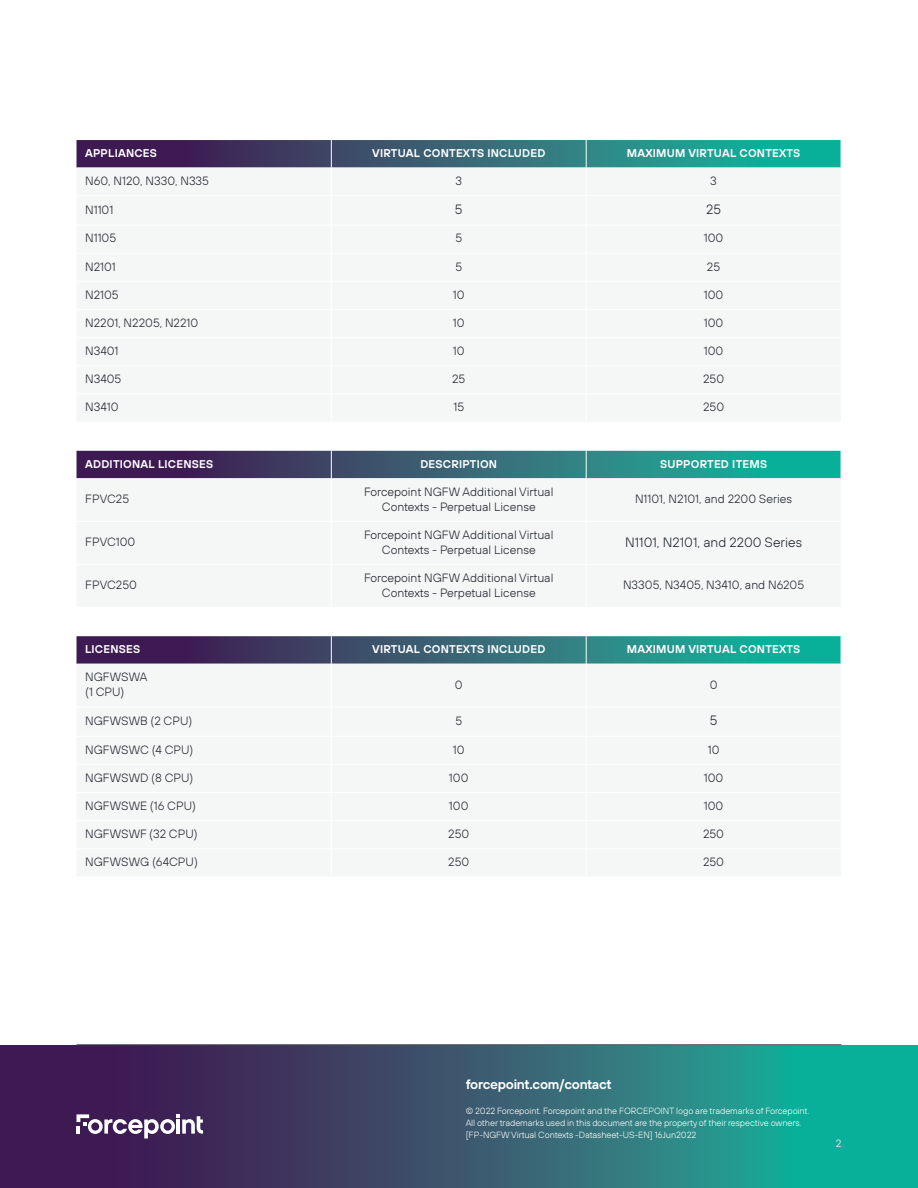
<style>
.page{position:relative;width:918px;height:1188px;background:#fff}
.page>*{position:absolute;margin:0;border:0;box-sizing:border-box;transform-origin:0 0}
.t1{font:300 13.5px "FP Sans";color:#1d252c}
.t2{font:600 13.5px "FP Sans";letter-spacing:-.02em;color:#fff}
.t3{font:300 12px/15px "FP Sans";color:#1d252c;text-align:center}
.t4{font:600 11.25px "FP Sans";letter-spacing:.02em;color:#fff}
.t5{font:300 10.5px "FP Sans";color:#fff}
.t6{font:300 9px/12px "FP Sans";letter-spacing:-.01em;color:#fff}
</style>
<div class="page">
<svg style="left:0;top:1046px;width:918px;height:142px;background:#305f72"></svg>
<svg style="left:76px;top:1114px;width:127px;height:25px"></svg>
<hr style="left:76px;top:1044px;width:766px;height:1px;background:#53575a">
<svg style="left:76px;top:140px;width:765px;height:28px;background:#376a7a"></svg>
<svg style="left:76px;top:636px;width:765px;height:28px;background:#376a7a"></svg>
<svg style="left:76px;top:478px;width:765px;height:1px"></svg>
<hr style="left:331px;top:478px;width:1px;height:43px;background:#fff">
<hr style="left:586px;top:478px;width:1px;height:43px;background:#fff">
<svg style="left:76px;top:451px;width:765px;height:27px;background:#326677"></svg>
<p class="t4" style="left:85px;top:145px;width:73px">APPLIANCES</p>
<p class="t4" style="left:372px;top:145px;width:175px">VIRTUAL CONTEXTS INCLUDED</p>
<p class="t4" style="left:627px;top:145px;width:175px">MAXIMUM VIRTUAL CONTEXTS</p>
<p class="t3" style="left:85px;top:173px;width:125px">N60, N120, N330, N335</p>
<p class="t3" style="left:455px;top:173px;width:8px">3</p>
<p class="t3" style="left:710px;top:173px;width:8px">3</p>
<p class="t3" style="left:85px;top:202px;width:30px">N1101</p>
<p class="t1" style="left:455px;top:201px;width:9px">5</p>
<p class="t1" style="left:706px;top:201px;width:16px">25</p>
<p class="t3" style="left:85px;top:231px;width:33px">N1105</p>
<p class="t3" style="left:455px;top:231px;width:8px">5</p>
<p class="t3" style="left:704px;top:231px;width:21px">100</p>
<p class="t3" style="left:85px;top:259px;width:32px">N2101</p>
<p class="t3" style="left:455px;top:259px;width:8px">5</p>
<p class="t3" style="left:707px;top:259px;width:15px">25</p>
<p class="t3" style="left:85px;top:287px;width:35px">N2105</p>
<p class="t3" style="left:453px;top:287px;width:13px">10</p>
<p class="t3" style="left:704px;top:287px;width:21px">100</p>
<p class="t3" style="left:85px;top:315px;width:115px">N2201, N2205, N2210</p>
<p class="t3" style="left:453px;top:315px;width:13px">10</p>
<p class="t3" style="left:704px;top:315px;width:21px">100</p>
<p class="t3" style="left:85px;top:343px;width:35px">N3401</p>
<p class="t3" style="left:453px;top:343px;width:13px">10</p>
<p class="t3" style="left:704px;top:343px;width:21px">100</p>
<p class="t3" style="left:85px;top:371px;width:38px">N3405</p>
<p class="t3" style="left:452px;top:371px;width:15px">25</p>
<p class="t3" style="left:703px;top:371px;width:23px">250</p>
<p class="t3" style="left:85px;top:399px;width:35px">N3410</p>
<p class="t3" style="left:453px;top:399px;width:12px">15</p>
<p class="t3" style="left:703px;top:399px;width:23px">250</p>
<p class="t4" style="left:85px;top:456px;width:130px">ADDITIONAL LICENSES</p>
<p class="t4" style="left:420px;top:456px;width:78px">DESCRIPTION</p>
<p class="t4" style="left:660px;top:456px;width:109px">SUPPORTED ITEMS</p>
<p class="t3" style="left:85px;top:491px;width:45px">FPVC25</p>
<p class="t3" style="left:364px;top:484px;width:191px">Forcepoint NGFW Additional Virtual<br>Contexts - Perpetual License</p>
<p class="t3" style="left:635px;top:491px;width:159px">N1101, N2101, and 2200 Series</p>
<p class="t3" style="left:85px;top:534px;width:52px">FPVC100</p>
<p class="t3" style="left:364px;top:527px;width:191px">Forcepoint NGFW Additional Virtual<br>Contexts - Perpetual License</p>
<p class="t1" style="left:625px;top:534px;width:178px">N1101, N2101, and 2200 Series</p>
<p class="t3" style="left:85px;top:578px;width:53px">FPVC250</p>
<p class="t3" style="left:364px;top:570px;width:191px">Forcepoint NGFW Additional Virtual<br>Contexts - Perpetual License</p>
<p class="t3" style="left:623px;top:578px;width:183px">N3305, N3405, N3410, and N6205</p>
<p class="t4" style="left:85px;top:642px;width:57px">LICENSES</p>
<p class="t4" style="left:372px;top:642px;width:175px">VIRTUAL CONTEXTS INCLUDED</p>
<p class="t4" style="left:627px;top:642px;width:175px">MAXIMUM VIRTUAL CONTEXTS</p>
<p class="t3" style="left:85px;top:669px;width:64px;text-align:left">NGFWSWA (1 CPU)</p>
<p class="t3" style="left:455px;top:677px;width:9px">0</p>
<p class="t3" style="left:710px;top:677px;width:9px">0</p>
<p class="t3" style="left:85px;top:713px;width:109px">NGFWSWB (2 CPU)</p>
<p class="t3" style="left:455px;top:713px;width:8px">5</p>
<p class="t1" style="left:710px;top:712px;width:9px">5</p>
<p class="t3" style="left:85px;top:742px;width:110px">NGFWSWC (4 CPU)</p>
<p class="t3" style="left:453px;top:742px;width:13px">10</p>
<p class="t3" style="left:708px;top:742px;width:13px">10</p>
<p class="t3" style="left:85px;top:770px;width:110px">NGFWSWD (8 CPU)</p>
<p class="t3" style="left:449px;top:770px;width:21px">100</p>
<p class="t3" style="left:704px;top:770px;width:21px">100</p>
<p class="t3" style="left:85px;top:798px;width:112px">NGFWSWE (16 CPU)</p>
<p class="t3" style="left:449px;top:798px;width:21px">100</p>
<p class="t3" style="left:704px;top:798px;width:21px">100</p>
<p class="t3" style="left:85px;top:826px;width:114px">NGFWSWF (32 CPU)</p>
<p class="t3" style="left:448px;top:826px;width:23px">250</p>
<p class="t3" style="left:703px;top:826px;width:23px">250</p>
<p class="t3" style="left:85px;top:854px;width:114px">NGFWSWG (64CPU)</p>
<p class="t3" style="left:448px;top:854px;width:23px">250</p>
<p class="t3" style="left:703px;top:854px;width:23px">250</p>
<p class="t2" style="left:466px;top:1075px;width:148px">forcepoint.com/contact</p>
<p class="t6" style="left:466px;top:1105px;width:345px">© 2022 Forcepoint. Forcepoint and the FORCEPOINT logo are trademarks of Forcepoint.<br>All other trademarks used in this document are the property of their respective owners. [FP-NGFW Virtual Contexts -Datasheet-US-EN] 16Jun2022</p>
<p class="t5" style="left:836px;top:1137px;width:7px">2</p>
</div>
